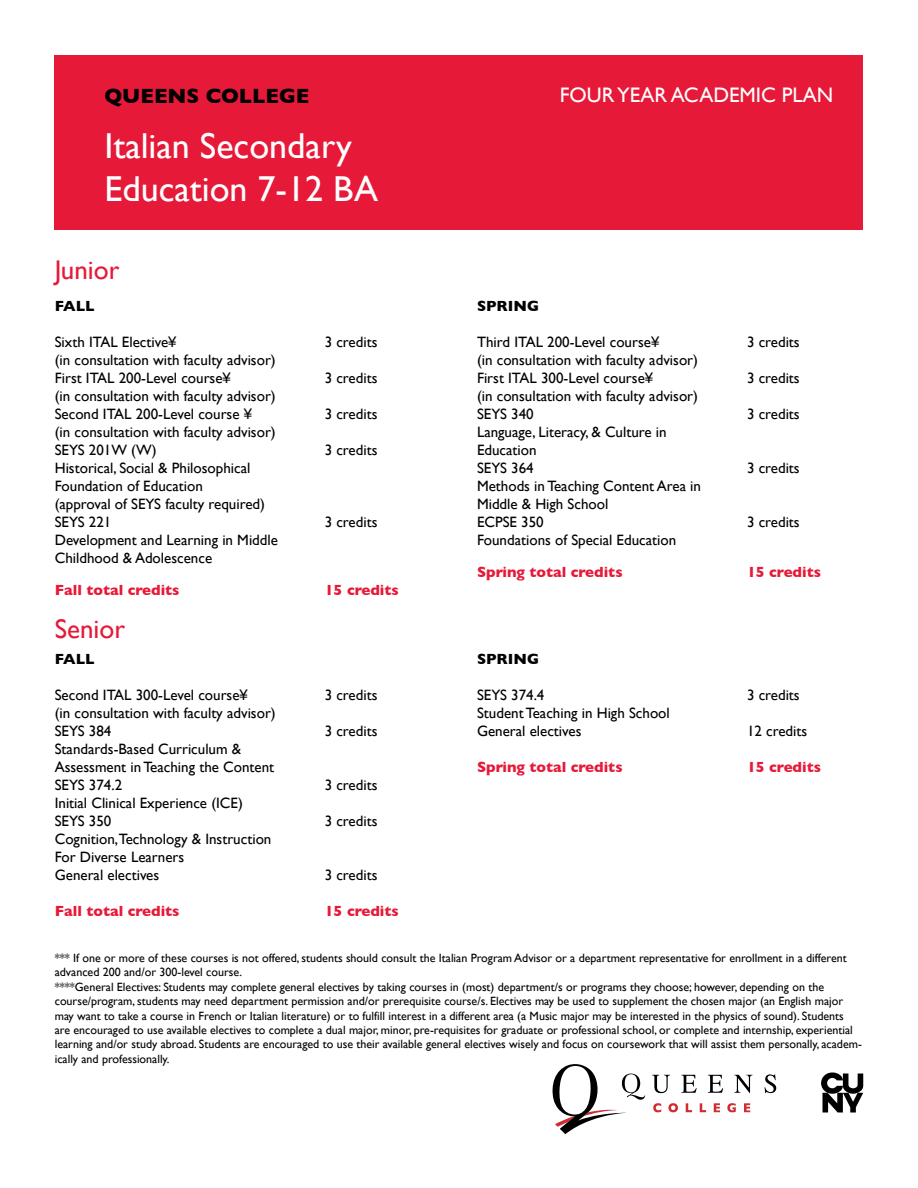
<style>
.page{position:relative;width:918px;height:1188px;background:#fff}
.page>*{position:absolute;margin:0;border:0;box-sizing:border-box;transform-origin:0 0}
.t1{font:36px/43.2px "Gill Sans";color:#fff}
.t2{font:27px "Gill Sans";color:#e71939}
.t3{font:21px "Gill Sans";color:#fff}
.t4{font:700 21px "Gill Sans";color:#000}
.t5{font:15px/18px "Gill Sans";color:#000101}
.t6{font:700 15px "Gill Sans";color:#e71939}
.t7{font:700 15px "Gill Sans";color:#000101}
.t8{font:12px/14.4px "Gill Sans";color:#000101}
</style>
<div class="page">
<div style="left:55px;top:55px;width:808px;height:175px;background:#e71939"></div>
<svg style="left:653px;top:1103px;width:8px;height:9px"></svg>
<svg style="left:668px;top:1103px;width:10px;height:9px"></svg>
<svg style="left:686px;top:1103px;width:6px;height:9px"></svg>
<svg style="left:700px;top:1103px;width:6px;height:9px"></svg>
<svg style="left:714px;top:1103px;width:6px;height:9px"></svg>
<svg style="left:727px;top:1103px;width:9px;height:9px"></svg>
<svg style="left:744px;top:1103px;width:6px;height:9px"></svg>
<svg style="left:652px;top:1075px;width:18px;height:18px"></svg>
<svg style="left:681px;top:1075px;width:16px;height:18px"></svg>
<svg style="left:708px;top:1075px;width:15px;height:18px"></svg>
<svg style="left:734px;top:1075px;width:19px;height:18px"></svg>
<svg style="left:765px;top:1074px;width:11px;height:19px"></svg>
<svg style="left:552px;top:1064px;width:93px;height:70px"></svg>
<svg style="left:821px;top:1073px;width:42px;height:40px"></svg>
<h3 class="t4" style="left:104px;top:79px;width:207px">QUEENS COLLEGE</h3>
<h1 class="t1" style="left:104px;top:124px;width:275px">Italian Secondary<br>Education 7-12 BA</h1>
<h2 class="t2" style="left:55px;top:254px;width:66px">Junior</h2>
<p class="t7" style="left:55px;top:294px;width:41px">FALL</p>
<p class="t5" style="left:55px;top:333px;width:123px">Sixth ITAL Elective¥</p>
<p class="t5" style="left:325px;top:333px;width:54px">3 credits</p>
<p class="t5" style="left:55px;top:351px;width:223px">(in consultation with faculty advisor)<br>First ITAL 200-Level course¥</p>
<p class="t5" style="left:325px;top:369px;width:54px">3 credits</p>
<p class="t5" style="left:55px;top:387px;width:223px">(in consultation with faculty advisor)<br>Second ITAL 200-Level course ¥</p>
<p class="t5" style="left:55px;top:423px;width:223px">(in consultation with faculty advisor)<br>SEYS 201W (W)</p>
<p class="t5" style="left:55px;top:459px;width:212px">Historical, Social &amp; Philosophical<br>Foundation of Education<br>(approval of SEYS faculty required)<br>SEYS 221</p>
<p class="t5" style="left:325px;top:405px;width:54px">3 credits</p>
<p class="t5" style="left:325px;top:441px;width:54px">3 credits</p>
<p class="t5" style="left:325px;top:513px;width:54px">3 credits</p>
<p class="t5" style="left:55px;top:531px;width:225px">Development and Learning in Middle<br>Childhood &amp; Adolescence</p>
<p class="t6" style="left:55px;top:578px;width:126px">Fall total credits</p>
<p class="t6" style="left:325px;top:578px;width:76px">15 credits</p>
<h2 class="t2" style="left:55px;top:613px;width:72px">Senior</h2>
<p class="t7" style="left:55px;top:647px;width:41px">FALL</p>
<p class="t5" style="left:55px;top:685px;width:195px">Second ITAL 300-Level course¥</p>
<p class="t5" style="left:325px;top:685px;width:54px">3 credits</p>
<p class="t5" style="left:55px;top:703px;width:223px">(in consultation with faculty advisor)<br>SEYS 384</p>
<p class="t5" style="left:325px;top:721px;width:54px">3 credits</p>
<p class="t5" style="left:55px;top:739px;width:221px">Standards-Based Curriculum &amp;<br>Assessment in Teaching the Content<br>SEYS 374.2</p>
<p class="t5" style="left:55px;top:793px;width:190px">Initial Clinical Experience (ICE)<br>SEYS 350</p>
<p class="t5" style="left:55px;top:829px;width:218px">Cognition,Technology &amp; Instruction<br>For Diverse Learners<br>General electives</p>
<p class="t5" style="left:325px;top:775px;width:54px">3 credits</p>
<p class="t5" style="left:325px;top:811px;width:54px">3 credits</p>
<p class="t5" style="left:325px;top:865px;width:54px">3 credits</p>
<p class="t6" style="left:55px;top:899px;width:126px">Fall total credits</p>
<p class="t6" style="left:325px;top:899px;width:76px">15 credits</p>
<h3 class="t3" style="left:560px;top:82px;width:275px">FOUR YEAR ACADEMIC PLAN</h3>
<p class="t7" style="left:477px;top:294px;width:64px">SPRING</p>
<p class="t5" style="left:477px;top:333px;width:184px">Third ITAL 200-Level course¥</p>
<p class="t5" style="left:747px;top:333px;width:54px">3 credits</p>
<p class="t5" style="left:477px;top:351px;width:223px">(in consultation with faculty advisor)<br>First ITAL 300-Level course¥</p>
<p class="t5" style="left:747px;top:369px;width:54px">3 credits</p>
<p class="t5" style="left:477px;top:387px;width:223px">(in consultation with faculty advisor)<br>SEYS 340</p>
<p class="t5" style="left:477px;top:423px;width:191px">Language, Literacy, &amp; Culture in<br>Education<br>SEYS 364</p>
<p class="t5" style="left:477px;top:477px;width:226px">Methods in Teaching Content Area in<br>Middle &amp; High School<br>ECPSE 350</p>
<p class="t5" style="left:747px;top:405px;width:54px">3 credits</p>
<p class="t5" style="left:747px;top:459px;width:54px">3 credits</p>
<p class="t5" style="left:747px;top:513px;width:54px">3 credits</p>
<p class="t5" style="left:477px;top:531px;width:201px">Foundations of Special Education</p>
<p class="t6" style="left:477px;top:560px;width:147px">Spring total credits</p>
<p class="t6" style="left:747px;top:560px;width:76px">15 credits</p>
<p class="t7" style="left:477px;top:647px;width:64px">SPRING</p>
<p class="t5" style="left:477px;top:685px;width:69px">SEYS 374.4</p>
<p class="t5" style="left:747px;top:685px;width:54px">3 credits</p>
<p class="t5" style="left:477px;top:703px;width:194px">Student Teaching in High School<br>General electives</p>
<p class="t5" style="left:747px;top:721px;width:62px">12 credits</p>
<p class="t6" style="left:477px;top:755px;width:147px">Spring total credits</p>
<p class="t6" style="left:747px;top:755px;width:76px">15 credits</p>
<p class="t8" style="left:55px;top:951px;width:809px">*** If one or more of these courses is not offered, students should consult the Italian Program Advisor or a department representative for enrollment in a different advanced 200 and/or 300-level course.<br>****General Electives: Students may complete general electives by taking courses in (most) department/s or programs they choose; however, depending on the course/program, students may need department permission and/or prerequisite course/s. Electives may be used to supplement the chosen major (an English major may want to take a course in French or Italian literature) or to fulfill interest in a different area (a Music major may be interested in the physics of sound). Students are encouraged to use available electives to complete a dual major, minor, pre-requisites for graduate or professional school, or complete and internship, experiential learning and/or study abroad. Students are encouraged to use their available general electives wisely and focus on coursework that will assist them personally, academ&shy;ically and professionally.</p>
</div>
